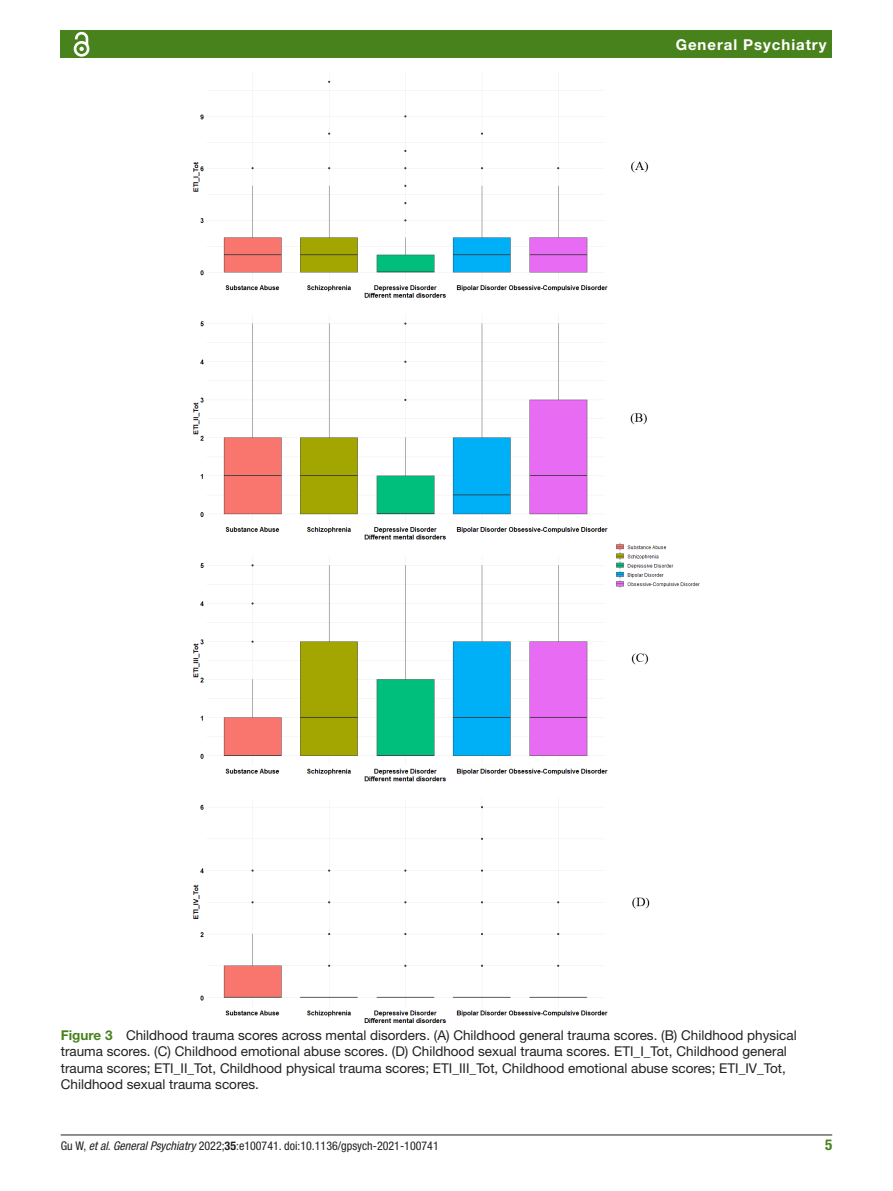
<style>
.page{position:relative;width:893px;height:1191px;background:#fff}
.page>*{position:absolute;margin:0;border:0;box-sizing:border-box;transform-origin:0 0}
.t1{font:700 15px "Helvetica Neue LT Std";letter-spacing:.065em;color:#fff}
.t2{font:700 condensed 15px "Helvetica Neue LT Std";color:#48821c}
.t3{font:13.5px/16.2px "Helvetica Neue LT Std";color:#231f20}
.t4{font:condensed 12px "Helvetica Neue LT Std";color:#231f20}
.s1{font-weight:700;color:#48821c}
.s2{font-style:italic}
.s3{font-weight:700}
</style>
<div class="page">
<hr style="left:61px;top:1134px;width:771px;height:1px;background:#231f20">
<div style="left:61px;top:31px;width:771px;height:27px;background:#48821c"></div>
<svg style="left:73px;top:31px;width:17px;height:26px"></svg>
<img style="left:193px;top:80px;width:507px;height:942px">
<p class="t1" style="left:676px;top:35px;width:152px">General Psychiatry</p>
<p class="t3" style="left:61px;top:1027px;width:737px"><span class="s1">Figure 3</span> Childhood trauma scores across mental disorders. (A) Childhood general trauma scores. (B) Childhood physical trauma scores. (C) Childhood emotional abuse scores. (D) Childhood sexual trauma scores. ETI_I_Tot, Childhood general trauma scores; ETI_II_Tot, Childhood physical trauma scores; ETI_III_Tot, Childhood emotional abuse scores; ETI_IV_Tot, Childhood sexual trauma scores.</p>
<p class="t4" style="left:61px;top:1138px;width:380px">Gu W, <span class="s2">et al</span>. <span class="s2">General Psychiatry</span> 2022;<span class="s3">35</span>:e100741. doi:10.1136/gpsych-2021-100741</p>
<p class="t2" style="left:825px;top:1135px;width:9px">5</p>
</div>
